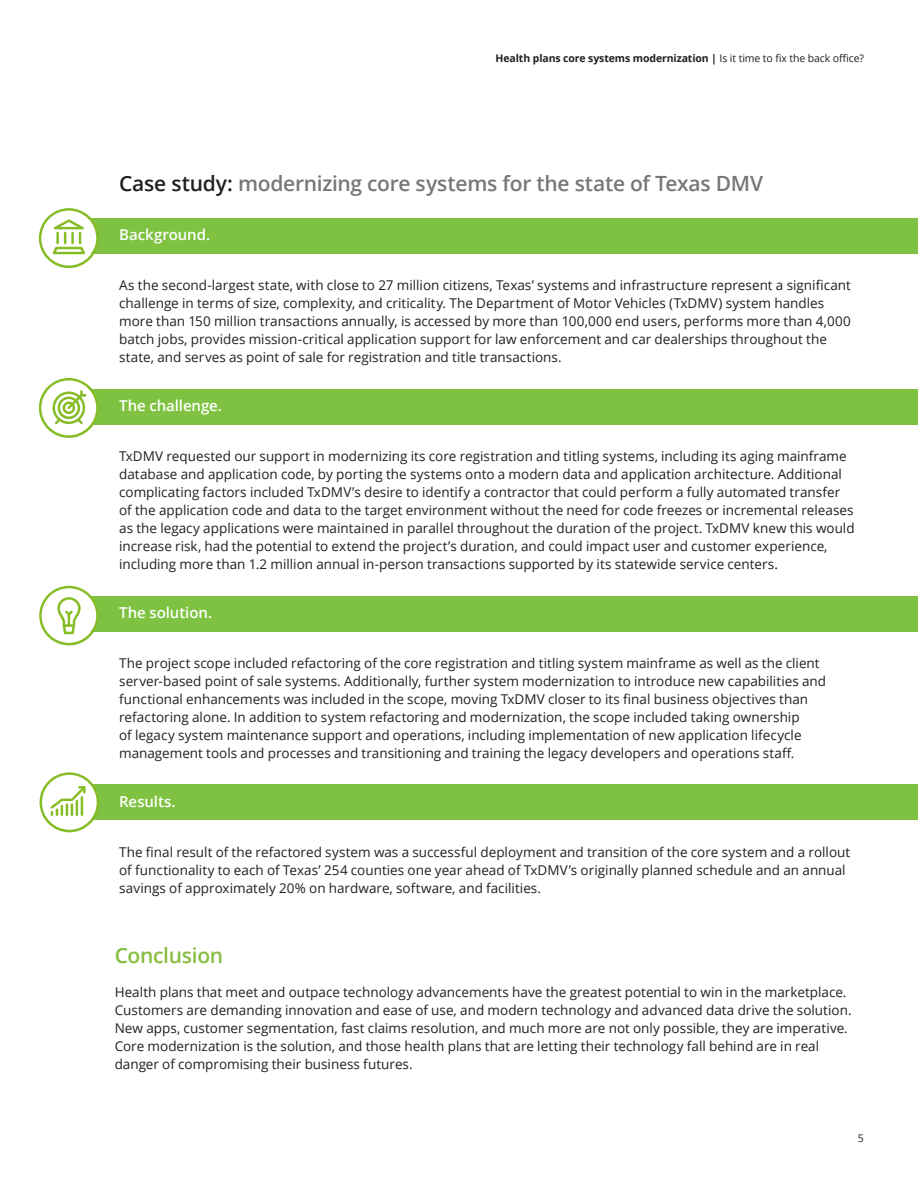
<style>
.page{position:relative;width:918px;height:1188px;background:#fff}
.page>*{position:absolute;margin:0;border:0;box-sizing:border-box;transform-origin:0 0}
.Body_copy__8_5_12pt{font:600 21px "Open Sans";letter-spacing:-.015em;color:#75787a}
.Body_copy__8_5_12pt-2{font:600 21px "Open Sans";letter-spacing:-.015em;color:#87bd40}
.Body_copy__8_5_12pt-3{font:600 15px "Open Sans";letter-spacing:-.005em;color:#fff}
.Body_copy__8_5_12pt-4{font:13.5px/18px "Open Sans";color:#231f20}
.t1{font:700 10.5px "Open Sans";letter-spacing:-.01em;color:#231f20}
.t2{font:10.5px "Open Sans";color:#231f20}
.s1{font-weight:400}
.s2{color:#231f20}
</style>
<div class="page">
<div style="left:81px;top:784px;width:837px;height:36px;background:#7fc241"></div>
<svg style="left:40px;top:772px;width:59px;height:60px"></svg>
<div style="left:89px;top:389px;width:829px;height:35px;background:#7fc241"></div>
<svg style="left:39px;top:378px;width:60px;height:60px"></svg>
<div style="left:81px;top:596px;width:837px;height:36px;background:#7fc241"></div>
<div style="left:81px;top:218px;width:837px;height:35px;background:#7fc241"></div>
<svg style="left:39px;top:586px;width:60px;height:59px"></svg>
<svg style="left:39px;top:208px;width:60px;height:60px"></svg>
<p class="t1" style="left:496px;top:51px;width:370px">Health plans core systems modernization | <span class="s1">Is it time to fix the back office?</span></p>
<p class="Body_copy__8_5_12pt" style="left:119px;top:169px;width:646px"><span class="s2">Case study:</span> modernizing core systems for the state of Texas DMV</p>
<p class="Body_copy__8_5_12pt-3" style="left:119px;top:225px;width:93px">Background.</p>
<p class="Body_copy__8_5_12pt-4" style="left:119px;top:276px;width:733px">As the second-largest state, with close to 27 million citizens, Texas’ systems and infrastructure represent a significant challenge in terms of size, complexity, and criticality. The Department of Motor Vehicles (TxDMV) system handles more than 150 million transactions annually, is accessed by more than 100,000 end users, performs more than 4,000 batch jobs, provides mission-critical application support for law enforcement and car dealerships throughout the state, and serves as point of sale for registration and title transactions.</p>
<p class="Body_copy__8_5_12pt-3" style="left:119px;top:396px;width:104px">The challenge.</p>
<p class="Body_copy__8_5_12pt-4" style="left:119px;top:447px;width:737px">TxDMV requested our support in modernizing its core registration and titling systems, including its aging mainframe database and application code, by porting the systems onto a modern data and application architecture. Additional complicating factors included TxDMV’s desire to identify a contractor that could perform a fully automated transfer of the application code and data to the target environment without the need for code freezes or incremental releases as the legacy applications were maintained in parallel throughout the duration of the project. TxDMV knew this would increase risk, had the potential to extend the project’s duration, and could impact user and customer experience, including more than 1.2 million annual in-person transactions supported by its statewide service centers.</p>
<p class="Body_copy__8_5_12pt-3" style="left:119px;top:603px;width:94px">The solution.</p>
<p class="Body_copy__8_5_12pt-4" style="left:119px;top:654px;width:708px">The project scope included refactoring of the core registration and titling system mainframe as well as the client server-based point of sale systems. Additionally, further system modernization to introduce new capabilities and functional enhancements was included in the scope, moving TxDMV closer to its final business objectives than refactoring alone. In addition to system refactoring and modernization, the scope included taking ownership<br>of legacy system maintenance support and operations, including implementation of new application lifecycle management tools and processes and transitioning and training the legacy developers and operations staff.</p>
<p class="Body_copy__8_5_12pt-3" style="left:119px;top:792px;width:58px">Results.</p>
<p class="Body_copy__8_5_12pt-4" style="left:119px;top:843px;width:733px">The final result of the refactored system was a successful deployment and transition of the core system and a rollout of functionality to each of Texas’ 254 counties one year ahead of TxDMV’s originally planned schedule and an annual savings of approximately 20% on hardware, software, and facilities.</p>
<p class="Body_copy__8_5_12pt-2" style="left:115px;top:941px;width:110px">Conclusion</p>
<p class="Body_copy__8_5_12pt-4" style="left:115px;top:982px;width:738px">Health plans that meet and outpace technology advancements have the greatest potential to win in the marketplace.<br>Customers are demanding innovation and ease of use, and modern technology and advanced data drive the solution.<br>New apps, customer segmentation, fast claims resolution, and much more are not only possible, they are imperative.<br>Core modernization is the solution, and those health plans that are letting their technology fall behind are in real danger of compromising their business futures.</p>
<p class="t2" style="left:858px;top:1131px;width:8px">5</p>
</div>
